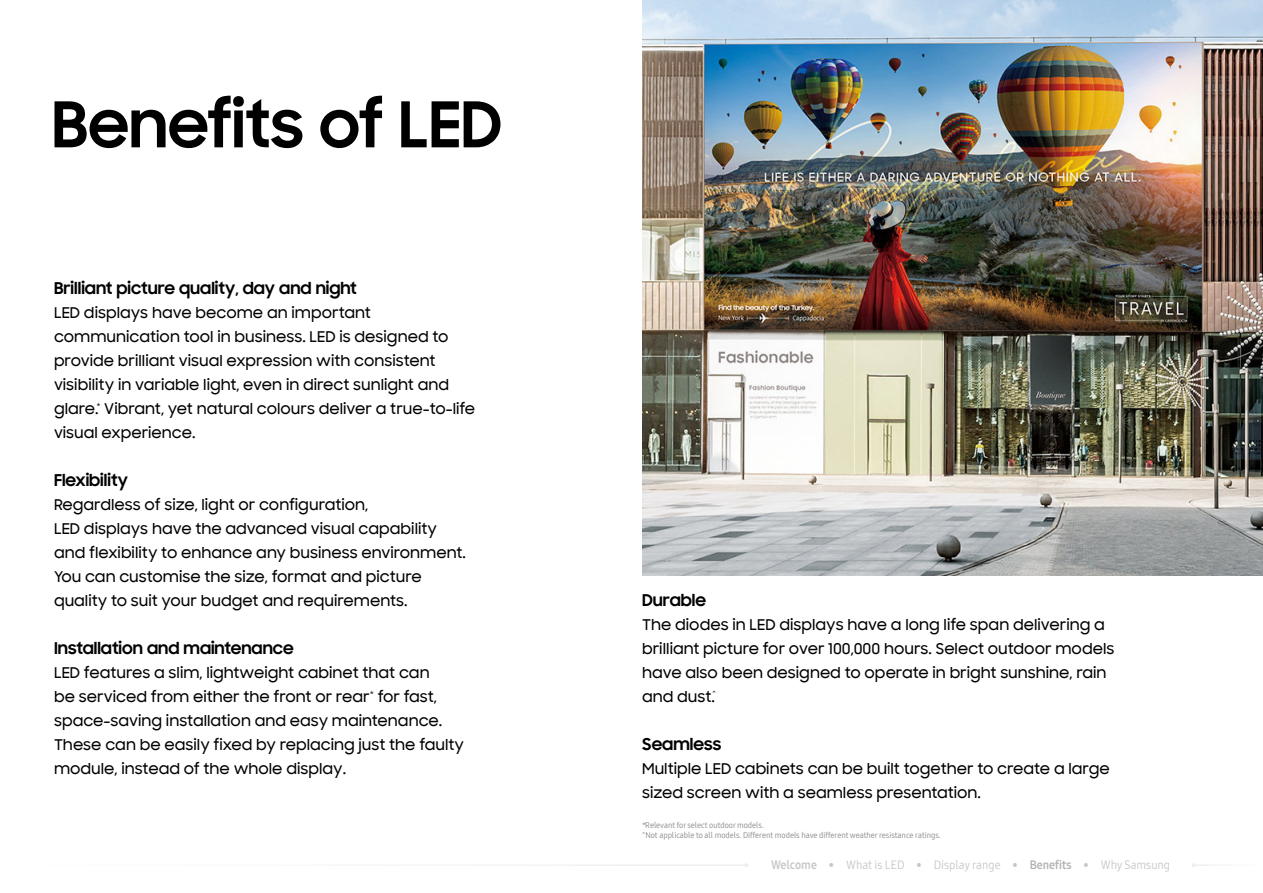
<style>
.page{position:relative;width:1263px;height:893px;background:#fff}
.page>*{position:absolute;margin:0;border:0;box-sizing:border-box;transform-origin:0 0}
.t1{font:700 63px "Samsung Sharp Sans";color:#000}
.t2{font:700 16.5px "Samsung Sharp Sans";color:#000}
.t3{font:500 15px/24px "Samsung Sharp Sans";color:#000}
.t4{font:12px "Samsung One 400 C";color:#c6c6c6}
.t5{font:8.25px/9.9px "Samsung One 400 C";color:#878787}
.s1{font-family:"Samsung One 700 C"}
.s2{font-family:"Samsung One 700 C";color:#b3b2b2}
</style>
<div class="page">
<hr style="left:1193px;top:864px;width:70px;height:2px;background:#c6c6c6">
<hr style="left:0;top:864px;width:746px;height:2px;background:#c6c6c6">
<svg style="left:744px;top:863px;width:4px;height:4px"></svg>
<img style="left:642px;top:0;width:621px;height:575px">
<h1 class="t1" style="left:52px;top:78px;width:451px">Benefits of LED</h1>
<p class="t2" style="left:54px;top:276px;width:304px">Brilliant picture quality, day and night</p>
<p class="t3" style="left:54px;top:300px;width:423px">LED displays have become an important communication tool in business. LED is designed to provide brilliant visual expression with consistent visibility in variable light, even in direct sunlight and glare.<sup>*</sup> Vibrant, yet natural colours deliver a true-to-life visual experience.</p>
<p class="t2" style="left:54px;top:468px;width:75px">Flexibility</p>
<p class="t3" style="left:54px;top:492px;width:413px">Regardless of size, light or configuration,<br>LED displays have the advanced visual capability and flexibility to enhance any business environment.<br>You can customise the size, format and picture quality to suit your budget and requirements.</p>
<p class="t2" style="left:54px;top:636px;width:241px">Installation and maintenance</p>
<p class="t3" style="left:54px;top:660px;width:412px">LED features a slim, lightweight cabinet that can<br>be serviced from either the front or rear<sup>*</sup> for fast, space-saving installation and easy maintenance.<br>These can be easily fixed by replacing just the faulty module, instead of the whole display.</p>
<p class="t2" style="left:642px;top:588px;width:65px">Durable</p>
<p class="t3" style="left:642px;top:612px;width:474px">The diodes in LED displays have a long life span delivering a brilliant picture for over 100,000 hours. Select outdoor models have also been designed to operate in bright sunshine, rain and dust.<sup>^</sup></p>
<p class="t2" style="left:642px;top:732px;width:81px">Seamless</p>
<p class="t3" style="left:642px;top:756px;width:469px">Multiple LED cabinets can be built together to create a large sized screen with a seamless presentation.</p>
<p class="t5" style="left:642px;top:820px;width:300px">*Relevant for select outdoor models.<br>^Not applicable to all models. Different models have different weather resistance ratings.</p>
<p class="t4" style="left:771px;top:857px;width:401px"><span class="s1">Welcome</span> • What is LED • Display range • <span class="s2">Benefits</span> • Why Samsung</p>
</div>
